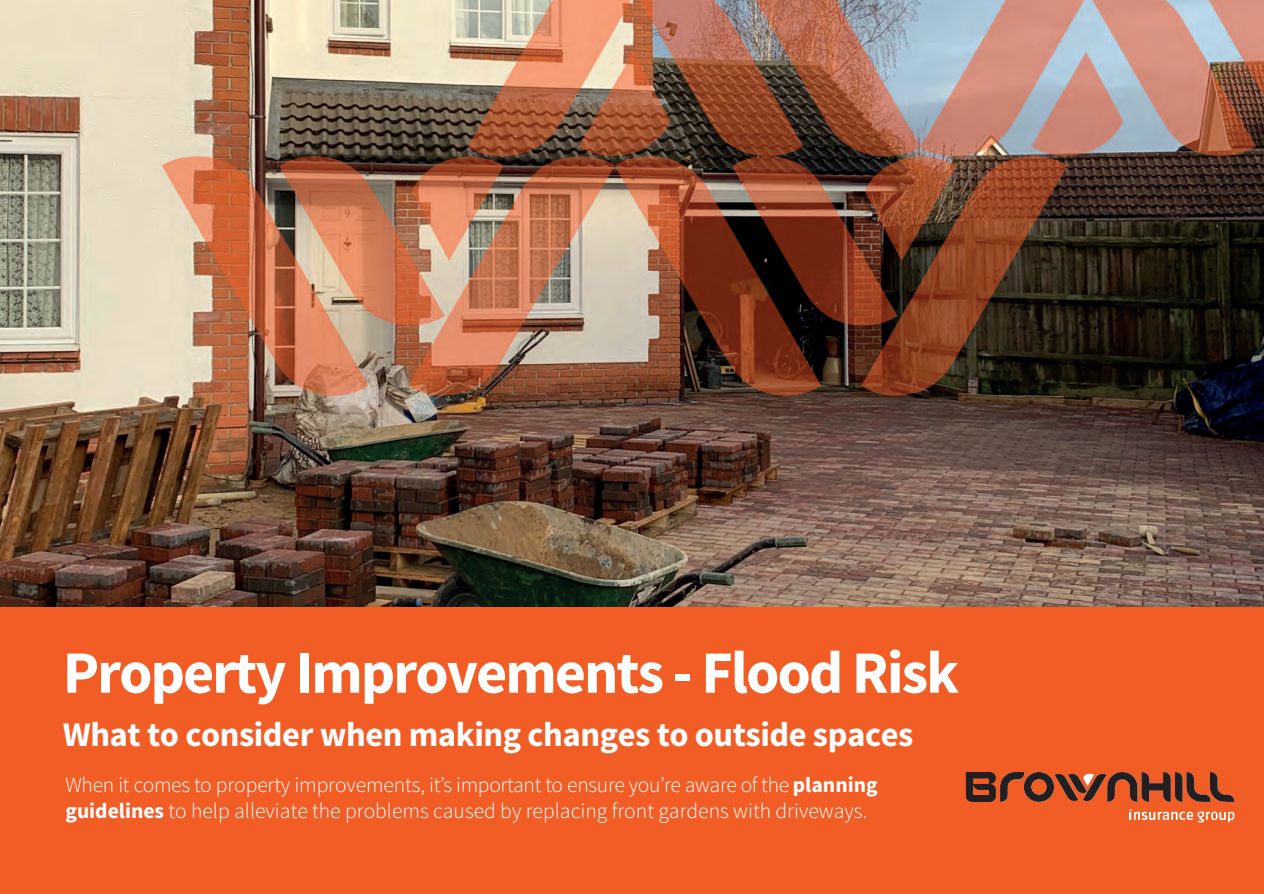
<style>
.page{position:relative;width:1264px;height:894px;background:#fff}
.page>*{position:absolute;margin:0;border:0;box-sizing:border-box;transform-origin:0 0}
.t1{font:700 60px "Source Sans Pro";letter-spacing:-.03em;color:#fff}
.t2{font:700 34.5px "Source Sans Pro";letter-spacing:-.015em;color:#fff}
.t3{font:300 21.6px/26px "Source Sans Pro";color:#fff}
.s1{font-weight:700}
</style>
<div class="page">
<img style="left:0;top:0;width:1263px;height:607px">
<div style="left:0;top:607px;width:1263px;height:287px;background:#f25d26"></div>
<svg style="left:965px;top:771px;width:269px;height:51px"></svg>
<h1 class="t1" style="left:63px;top:634px;width:897px">Property Improvements - Flood Risk</h1>
<h2 class="t2" style="left:63px;top:712px;width:852px">What to consider when making changes to outside spaces</h2>
<p class="t3" style="left:65px;top:772px;width:813px">When it comes to property improvements, it’s important to ensure you’re aware of the <span class="s1">planning guidelines</span> to help alleviate the problems caused by replacing front gardens with driveways.</p>
</div>
